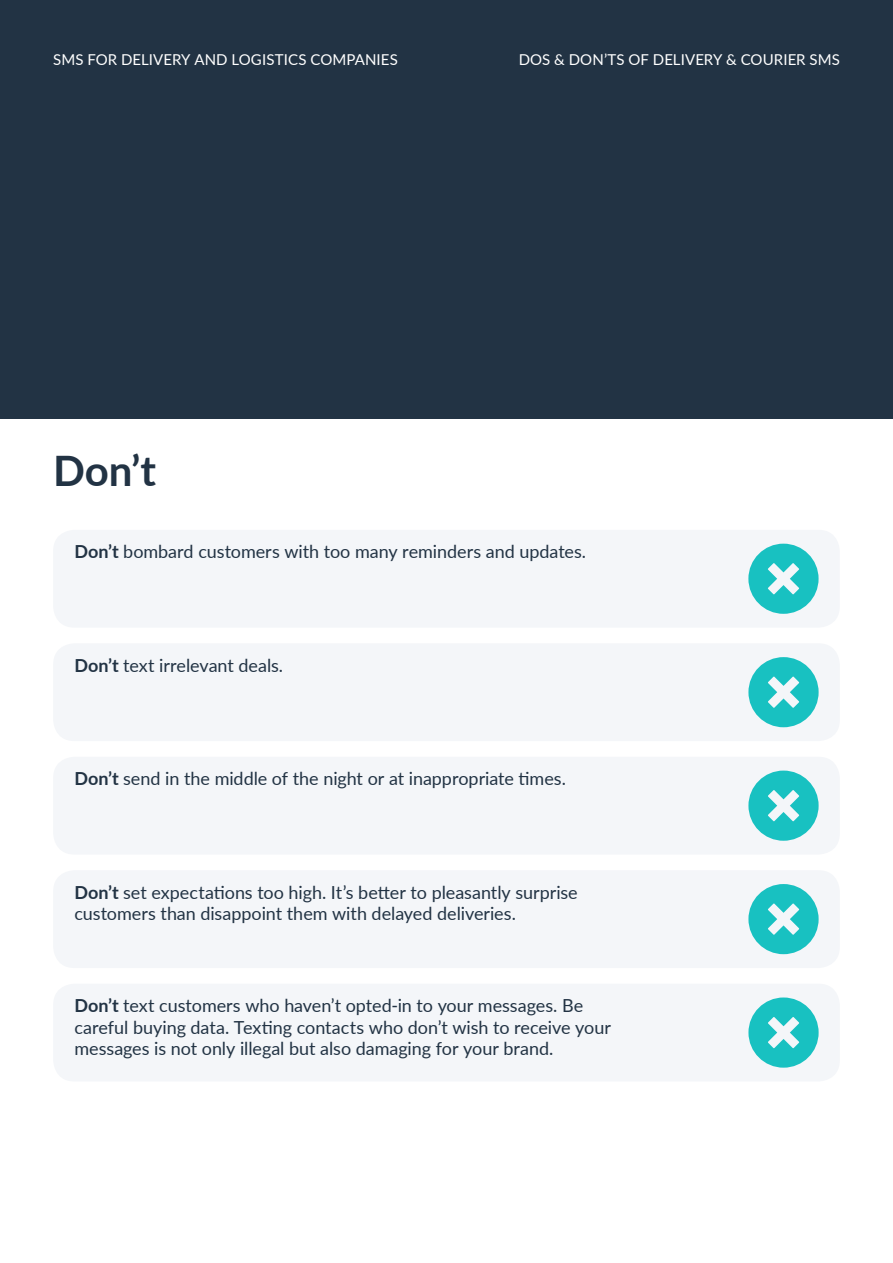
<style>
.page{position:relative;width:893px;height:1263px;background:#fff}
.page>*{position:absolute;margin:0;border:0;box-sizing:border-box;transform-origin:0 0}
.t1{font:700 42px "Lato";color:#234}
.t2{font:18px/21.6px "Lato";letter-spacing:-.005em;color:#234}
.t3{font:15px "Lato";letter-spacing:.005em;color:#fff}
.s1{font-weight:700}
</style>
<div class="page">
<div style="left:0;top:0;width:893px;height:420px;background:#234"></div>
<div style="left:53px;top:643px;width:787px;height:98px;background:#f4f6f9;border-radius:21px"></div>
<div style="left:53px;top:757px;width:787px;height:97px;background:#f4f6f9;border-radius:21px"></div>
<div style="left:53px;top:530px;width:787px;height:98px;background:#f4f6f9;border-radius:21px"></div>
<svg style="left:748px;top:544px;width:71px;height:70px"></svg>
<svg style="left:748px;top:657px;width:71px;height:70px"></svg>
<svg style="left:748px;top:770px;width:71px;height:71px"></svg>
<div style="left:53px;top:870px;width:787px;height:98px;background:#f4f6f9;border-radius:21px"></div>
<svg style="left:748px;top:884px;width:71px;height:70px"></svg>
<div style="left:53px;top:984px;width:787px;height:97px;background:#f4f6f9;border-radius:21px"></div>
<svg style="left:748px;top:997px;width:71px;height:71px"></svg>
<p class="t3" style="left:53px;top:49px;width:346px">SMS FOR DELIVERY AND LOGISTICS COMPANIES</p>
<p class="t3" style="left:519px;top:49px;width:323px">DOS &amp; DON’TS OF DELIVERY &amp; COURIER SMS</p>
<h1 class="t1" style="left:53px;top:439px;width:104px">Don’t</h1>
<p class="t2" style="left:74px;top:540px;width:513px"><span class="s1">Don’t</span> bombard customers with too many reminders and updates.</p>
<p class="t2" style="left:74px;top:653px;width:210px"><span class="s1">Don’t</span> text irrelevant deals.</p>
<p class="t2" style="left:74px;top:767px;width:493px"><span class="s1">Don’t</span> send in the middle of the night or at inappropriate times.</p>
<p class="t2" style="left:74px;top:880px;width:505px"><span class="s1">Don’t</span> set expectations too high. It’s better to pleasantly surprise customers than disappoint them with delayed deliveries.</p>
<p class="t2" style="left:74px;top:994px;width:538px"><span class="s1">Don’t</span> text customers who haven’t opted-in to your messages. Be careful buying data. Texting contacts who don’t wish to receive your messages is not only illegal but also damaging for your brand.</p>
</div>
